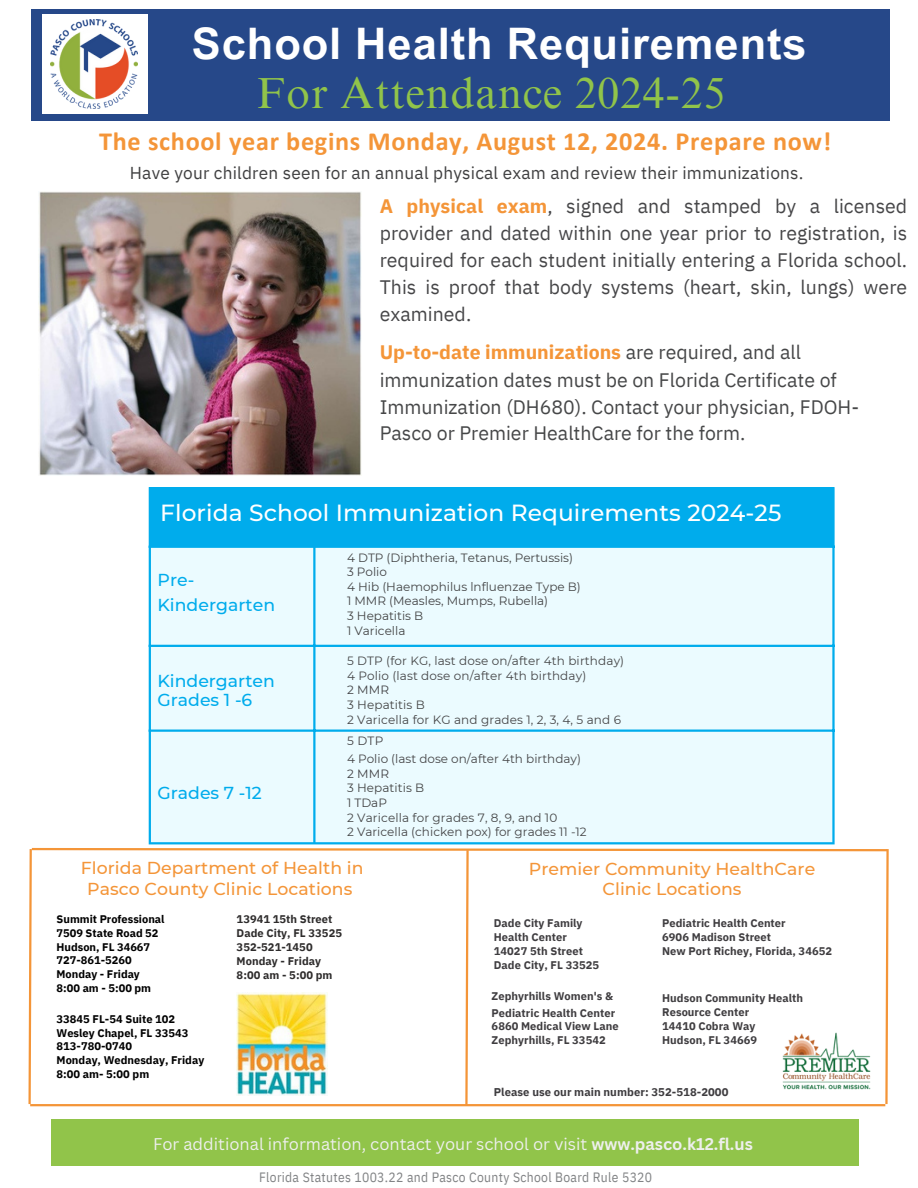
<style>
.page{position:relative;width:918px;height:1188px;background:#fff}
.page>*{position:absolute;margin:0;border:0;box-sizing:border-box;transform-origin:0 0}
.t1{font:700 43.5px "Arial MT Pro";letter-spacing:.02em;color:#fff}
.t2{font:43.5px "Times NRMT Pro";letter-spacing:.02em;color:#91c44a}
.t3{font:700 26.25px "Calibri";letter-spacing:.025em;color:#f49538}
.t4{font:500 23.25px "Montserrat";letter-spacing:.005em;color:#fff}
.t5{font:19.5px/27px "IBM Plex Sans";color:#464648;text-align:justify}
.t6{font:19.5px/27px "IBM Plex Sans";color:#464748}
.t7{font:500 17.25px/20.2px "Montserrat";letter-spacing:.005em;color:#f49538;text-align:center}
.t8{font:17.25px "IBM Plex Sans";letter-spacing:.01em;color:#404041}
.t9{font:500 17.25px/19.2px "Montserrat";color:#00acec}
.t10{font:16.5px "Canva Sans";color:#eeefed}
.t11{font:13.5px "IBM Plex Sans Cond";letter-spacing:.025em;color:#818385}
.t12{font:12px/14.7px "Montserrat";letter-spacing:.01em;color:#454647}
.t13{font:12px "Montserrat";color:#444546}
.t14{font:12px "Montserrat";color:#454547}
.t15{font:12px "Montserrat";color:#464648}
.t16{font:12px "Montserrat";color:#444545}
.t17{font:12px "Montserrat";color:#434345}
.t18{font:12px "Montserrat";color:#444447}
.t19{font:12px "Montserrat";color:#424243}
.t20{font:12px "Montserrat";color:#434244}
.t21{font:12px "Montserrat";color:#404043}
.t22{font:700 11.25px "IBM Plex Sans";letter-spacing:.005em;color:#3f3d40}
.t23{font:700 11.1px/13.8px "IBM Plex Sans";letter-spacing:.005em;color:#3f3d40}
.t24{font:700 11.1px/13.8px "IBM Plex Sans";color:#000}
.t25{font:700 11.1px/13.8px "IBM Plex Sans";letter-spacing:.005em;color:#2e2c2c}
.s1{font-weight:700;color:#f49538}
.s2{color:#444545}
.s3{color:#464648}
.s4{color:#404043}
.s5{color:#454547}
.s6{color:#454647}
.s7{font-weight:700}
</style>
<div class="page">
<img style="left:38px;top:192px;width:323px;height:283px">
<div style="left:32px;top:9px;width:857px;height:111px;background:#264889"></div>
<div style="left:42px;top:14px;width:106px;height:100px;background:#fff"></div>
<div style="left:52px;top:1119px;width:807px;height:47px;background:#91c44a"></div>
<svg style="left:149px;top:487px;width:686px;height:357px;background:#bdebfb"></svg>
<img style="left:51px;top:20px;width:86px;height:89px">
<svg style="left:28px;top:847px;width:861px;height:259px"></svg>
<img style="left:780px;top:1030px;width:92px;height:63px">
<img style="left:237px;top:992px;width:91px;height:104px">
<p class="t1" style="left:192px;top:27px;width:616px">School Health Requirements</p>
<p class="t2" style="left:256px;top:77px;width:471px">For Attendance 2024-25</p>
<h4 class="t3" style="left:99px;top:131px;width:734px">The school year begins Monday, August 12, 2024. Prepare now!</h4>
<h4 class="t8" style="left:130px;top:162px;width:675px">Have your children seen for an annual physical exam and review their immunizations.</h4>
<h3 class="t5" style="left:380px;top:192px;width:529px"><span class="s1">A physical exam</span>, signed and stamped by a licensed provider and dated within one year prior to registration, is required for each student initially entering a Florida school.<br>This is proof that body systems (heart, skin, lungs) were examined.</h3>
<h3 class="t6" style="left:380px;top:338px;width:481px"><span class="s1">Up-to-date immunizations</span> are required, and all immunization dates must be on Florida Certificate of Immunization (DH680). Contact your physician, FDOH-Pasco or Premier HealthCare for the form.</h3>
<p class="t4" style="left:160px;top:498px;width:623px">Florida School Immunization Requirements 2024-25</p>
<h5 class="t9" style="left:158px;top:568px;width:119px;line-height:24.8px">Pre-<br>Kindergarten</h5>
<p class="t9" style="left:158px;top:671px;width:119px">Kindergarten<br>Grades 1 -6</p>
<p class="t9" style="left:158px;top:783px;width:106px">Grades 7 -12</p>
<p class="t13" style="left:347px;top:550px;width:228px"><span class="s2">4</span> DTP (Diphtheria, Tetanus, Pertussis)</p>
<p class="t18" style="left:347px;top:565px;width:41px">3 Polio</p>
<p class="t13" style="left:347px;top:579px;width:235px">4 Hib (Haemophilus lnfluenzae Type B)</p>
<p class="t17" style="left:347px;top:594px;width:203px">1 MMR (Measles, Mumps, Rubella)</p>
<p class="t16" style="left:347px;top:608px;width:78px">3 Hepatitis B</p>
<h5 class="t16" style="left:347px;top:623px;width:60px">1 Varicella</h5>
<h5 class="t12" style="left:347px;top:654px;width:279px">5 DTP (for KG, last dose on/after 4th birthday)<br><span class="s3">4 Polio (last dose on/after 4th birthday)<br></span><span class="s4">2 MMR<br></span><span class="s2">3 Hepatitis B<br></span><span class="s5">2 Varicella for KG and grades 1, 2, 3, 4, 5 and 6</span></h5>
<p class="t20" style="left:347px;top:733px;width:38px">5 DTP</p>
<p class="t15" style="left:347px;top:751px;width:235px">4 Polio (last dose on/after 4th birthday)</p>
<p class="t21" style="left:347px;top:766px;width:44px">2 MMR</p>
<p class="t16" style="left:347px;top:781px;width:79px">3 Hepatitis B</p>
<p class="t19" style="left:347px;top:795px;width:41px">1 TDaP</p>
<p class="t12" style="left:347px;top:810px;width:212px">2 Varicella for grades 7, 8, 9, and 10</p>
<p class="t14" style="left:347px;top:825px;width:241px"><span class="s6">2</span> Varicella (chicken pox) for grades 11 -12</p>
<p class="t7" style="left:81px;top:858px;width:284px">Florida Department of Health in<br>Pasco County Clinic Locations</p>
<p class="t7" style="left:529px;top:858px;width:288px">Premier Community HealthCare<br>Clinic Locations</p>
<p class="t24" style="left:57px;top:912px;width:109px">Summit Professional<br>7509 State Road 52<br>Hudson, FL 34667<br>727-861-5260<br>Monday - Friday</p>
<p class="t24" style="left:57px;top:981px;width:96px">8:00 am - 5:00 pm</p>
<p class="t24" style="left:57px;top:1012px;width:120px">33845 FL-54 Suite 102</p>
<p class="t24" style="left:57px;top:1025px;width:133px">Wesley Chapel, FL 33543</p>
<p class="t24" style="left:57px;top:1039px;width:77px">813-780-0740</p>
<p class="t24" style="left:57px;top:1053px;width:149px">Monday, Wednesday, Friday<br>8:00 am- 5:00 pm</p>
<h5 class="t25" style="left:237px;top:912px;width:107px">13941 15th Street<br>Dade City, FL 33525<br>352-521-1450<br>Monday - Friday</h5>
<p class="t25" style="left:237px;top:968px;width:97px">8:00 am - 5:00 pm</p>
<p class="t23" style="left:494px;top:916px;width:90px">Dade City Family<br>Health Center</p>
<p class="t23" style="left:494px;top:944px;width:107px">14027 5th Street<br>Dade City, FL 33525</p>
<p class="t23" style="left:492px;top:989px;width:123px">Zephyrhills Women's &amp;</p>
<p class="t23" style="left:492px;top:1005px;width:125px">Pediatric Health Center</p>
<p class="t23" style="left:492px;top:1019px;width:129px">6860 Medical View Lane</p>
<p class="t23" style="left:492px;top:1033px;width:116px">Zephyrhills, FL 33542</p>
<p class="t23" style="left:662px;top:916px;width:125px">Pediatric Health Center</p>
<p class="t23" style="left:662px;top:930px;width:110px">6906 Madison Street</p>
<p class="t23" style="left:662px;top:944px;width:171px">New Port Richey, Florida, 34652</p>
<p class="t23" style="left:662px;top:991px;width:142px">Hudson Community Health<br>Resource Center</p>
<p class="t23" style="left:662px;top:1019px;width:95px">14410 Cobra Way</p>
<p class="t23" style="left:662px;top:1033px;width:96px">Hudson, FL 34669</p>
<p class="t22" style="left:494px;top:1085px;width:236px">Please use our main number: 352-518-2000</p>
<p class="t10" style="left:153px;top:1133px;width:601px">For additional information, contact your school or visit <span class="s7">www.pasco.k12.fl.us</span></p>
<h5 class="t11" style="left:259px;top:1169px;width:395px">Florida Statutes 1003.22 and Pasco County School Board Rule 5320</h5>
</div>
